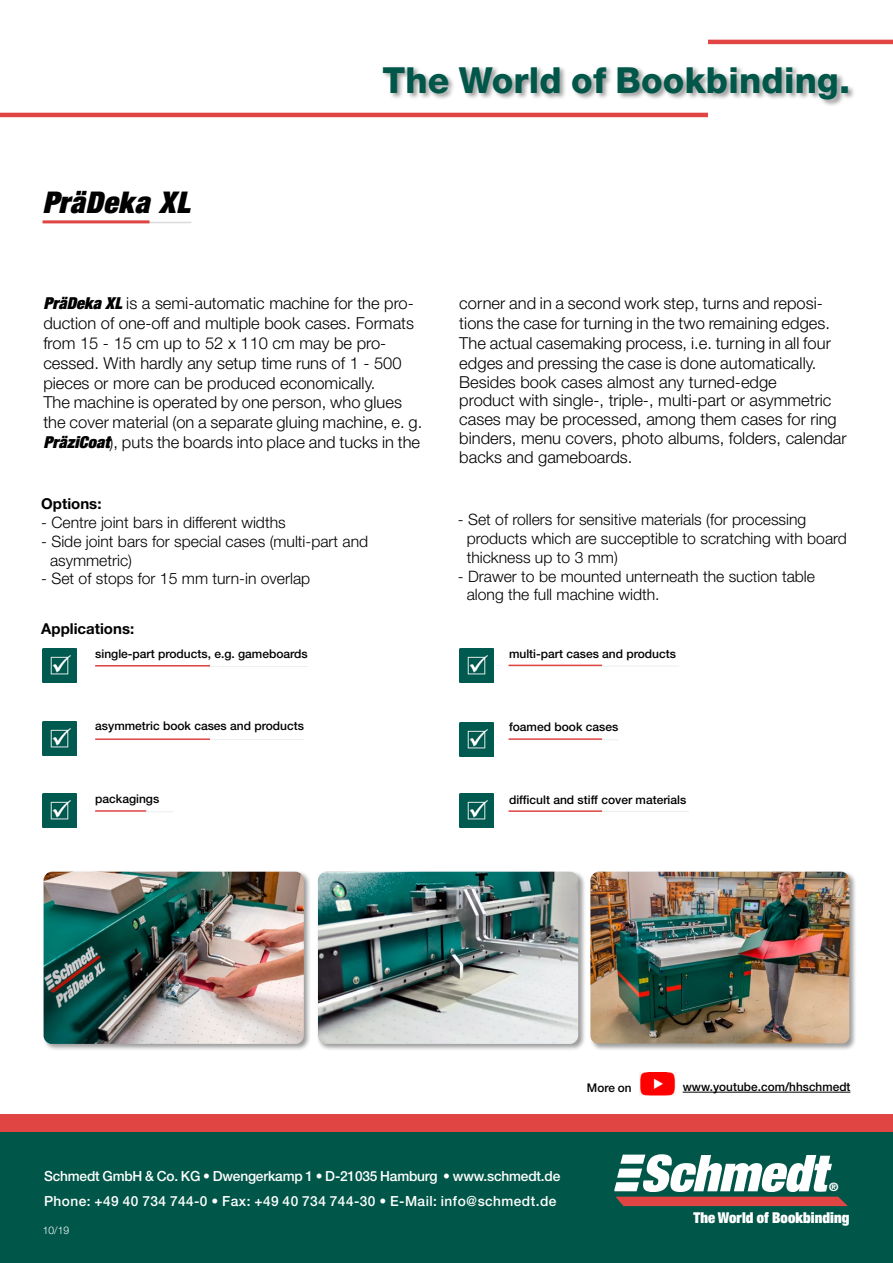
<style>
.page{position:relative;width:893px;height:1263px;background:#fff}
.page>*{position:absolute;margin:0;border:0;box-sizing:border-box;transform-origin:0 0}
.t1{font:800 36px "Helvetica Neue LT Std";letter-spacing:.005em;color:#005749}
.t2{font:italic 900 condensed 30px "Helvetica Neue LT Std";letter-spacing:.02em;color:#000}
.t3{font:300 16.5px/19.2px "Helvetica Neue LT Std";color:#000}
.t4{font:300 15.75px/18.8px "Helvetica Neue LT Std";color:#000}
.t5{font:900 condensed 15px "Helvetica Neue LT Std";letter-spacing:.005em;color:#fefefe}
.t6{font:700 15px "Helvetica Neue LT Std";color:#000}
.t7{font:500 13.95px/25px "Helvetica Neue LT Std";letter-spacing:-.01em;color:#fff}
.t8{font:500 12px "Helvetica Neue LT Std";color:#000}
.t9{font:800 11.55px "Helvetica Neue LT Std";color:#fff}
.t10{font:300 10.5px "Helvetica Neue LT Std";color:#fff}
.s1{font-weight:900;font-style:italic;font-stretch:condensed}
</style>
<div class="page">
<div style="left:0;top:1131px;width:893px;height:132px;background:#005749"></div>
<div style="left:0;top:1114px;width:893px;height:17px;background:#e04544"></div>
<div style="left:382px;top:65px;width:474px;height:42px;background:#000;opacity:.4"></div>
<hr style="left:708px;top:40px;width:185px;height:4px;background:#e04544">
<hr style="left:0;top:113px;width:708px;height:4px;background:#e04544">
<hr style="left:44px;top:222px;width:147px;height:1px;background:#d8dadc">
<hr style="left:43px;top:220px;width:107px;height:3px;background:#e04544">
<img style="left:43px;top:649px;width:34px;height:34px">
<img style="left:43px;top:721px;width:34px;height:34px">
<img style="left:43px;top:794px;width:34px;height:34px">
<img style="left:460px;top:649px;width:34px;height:34px">
<img style="left:460px;top:722px;width:34px;height:34px">
<img style="left:460px;top:794px;width:34px;height:34px">
<svg style="left:614px;top:1154px;width:234px;height:52px"></svg>
<div style="left:42px;top:870px;width:269px;height:181px;background:#000;opacity:.4"></div>
<img style="left:44px;top:872px;width:260px;height:172px">
<div style="left:589px;top:870px;width:268px;height:181px;background:#000;opacity:.4"></div>
<img style="left:590px;top:872px;width:259px;height:171px">
<div style="left:316px;top:870px;width:270px;height:181px;background:#000;opacity:.4"></div>
<img style="left:318px;top:872px;width:260px;height:172px">
<hr style="left:683px;top:1092px;width:167px;height:1px;background:#000">
<img style="left:640px;top:1072px;width:35px;height:24px">
<hr style="left:508px;top:811px;width:181px;height:1px;background:#edeeef">
<hr style="left:509px;top:739px;width:110px;height:1px;background:#edeeef">
<hr style="left:508px;top:666px;width:171px;height:1px;background:#edeeef">
<hr style="left:95px;top:666px;width:213px;height:1px;background:#edeeef">
<hr style="left:95px;top:665px;width:115px;height:1px;background:#e04544">
<hr style="left:508px;top:665px;width:94px;height:1px;background:#e04544">
<hr style="left:508px;top:738px;width:94px;height:2px;background:#e04544">
<hr style="left:508px;top:810px;width:94px;height:2px;background:#e04544">
<hr style="left:95px;top:739px;width:209px;height:1px;background:#edeeef">
<hr style="left:95px;top:811px;width:79px;height:1px;background:#edeeef">
<hr style="left:95px;top:738px;width:115px;height:2px;background:#e04544">
<hr style="left:95px;top:810px;width:51px;height:2px;background:#e04544">
<h2 class="t2" style="left:43px;top:183px;width:149px">PräDeka XL</h2>
<h1 class="t1" style="left:382px;top:59px;width:469px">The World of Bookbinding.</h1>
<p class="t3" style="left:43px;top:293px;width:380px;line-height:19.8px"><span class="s1">PräDeka XL</span> is a semi-automatic machine for the pro&shy;duction of one-off and multiple book cases. Formats from 15 - 15 cm up to 52 x 110 cm may be pro&shy;cessed. With hardly any setup time runs of 1 - 500 pieces or more can be produced economically.<br>The machine is operated by one person, who glues the cover material (on a separate gluing machine, e. g.<br><span class="s1">PräziCoat</span>), puts the boards into place and tucks in the</p>
<p class="t6" style="left:41px;top:495px;width:62px">Options:</p>
<p class="t4" style="left:41px;top:513px;width:246px">- Centre joint bars in different widths</p>
<p class="t4" style="left:50px;top:532px;width:320px;text-indent:-9px">- Side joint bars for special cases (multi-part and asymmetric)</p>
<p class="t4" style="left:41px;top:569px;width:270px">- Set of stops for 15 mm turn-in overlap</p>
<p class="t6" style="left:41px;top:619px;width:94px">Applications:</p>
<p class="t8" style="left:95px;top:647px;width:214px">single-part products, e.g. gameboards</p>
<p class="t8" style="left:95px;top:719px;width:210px">asymmetric book cases and products</p>
<p class="t8" style="left:95px;top:792px;width:66px">packagings</p>
<p class="t3" style="left:459px;top:294px;width:389px">corner and in a second work step, turns and reposi&shy;tions the case for turning in the two remaining edges.<br>The actual casemaking process, i.e. turning in all four edges and pressing the case is done automatically.<br>Besides book cases almost any turned-edge<br>product with single-, triple-, multi-part or asymmetric cases may be processed, among them cases for ring binders, menu covers, photo albums, folders, calendar backs and gameboards.</p>
<p class="t4" style="left:467px;top:510px;width:382px;text-indent:-9px">- Set of rollers for sensitive materials (for processing products which are succeptible to scratching with board thickness up to 3 mm)</p>
<p class="t4" style="left:467px;top:566px;width:350px;text-indent:-9px">- Drawer to be mounted unterneath the suction table along the full machine width.</p>
<p class="t8" style="left:509px;top:647px;width:168px">multi-part cases and products</p>
<p class="t8" style="left:509px;top:719px;width:111px">foamed book cases</p>
<p class="t8" style="left:509px;top:792px;width:179px">difficult and stiff cover materials</p>
<p class="t8" style="left:587px;top:1080px;width:46px">More on</p>
<p class="t8" style="left:683px;top:1079px;width:169px">www.youtube.com/hhschmedt</p>
<p class="t7" style="left:44px;top:1163px;width:518px">Schmedt GmbH &amp; Co. KG • Dwengerkamp 1 • D-21035 Hamburg • www.schmedt.de<br>Phone: +49 40 734 744-0 • Fax: +49 40 734 744-30 • E-Mail: info@schmedt.de</p>
<p class="t10" style="left:43px;top:1224px;width:28px">10/19</p>
<p class="t9" style="left:829px;top:1180px;width:11px">®</p>
<p class="t5" style="left:693px;top:1208px;width:157px">The World of Bookbinding</p>
</div>
